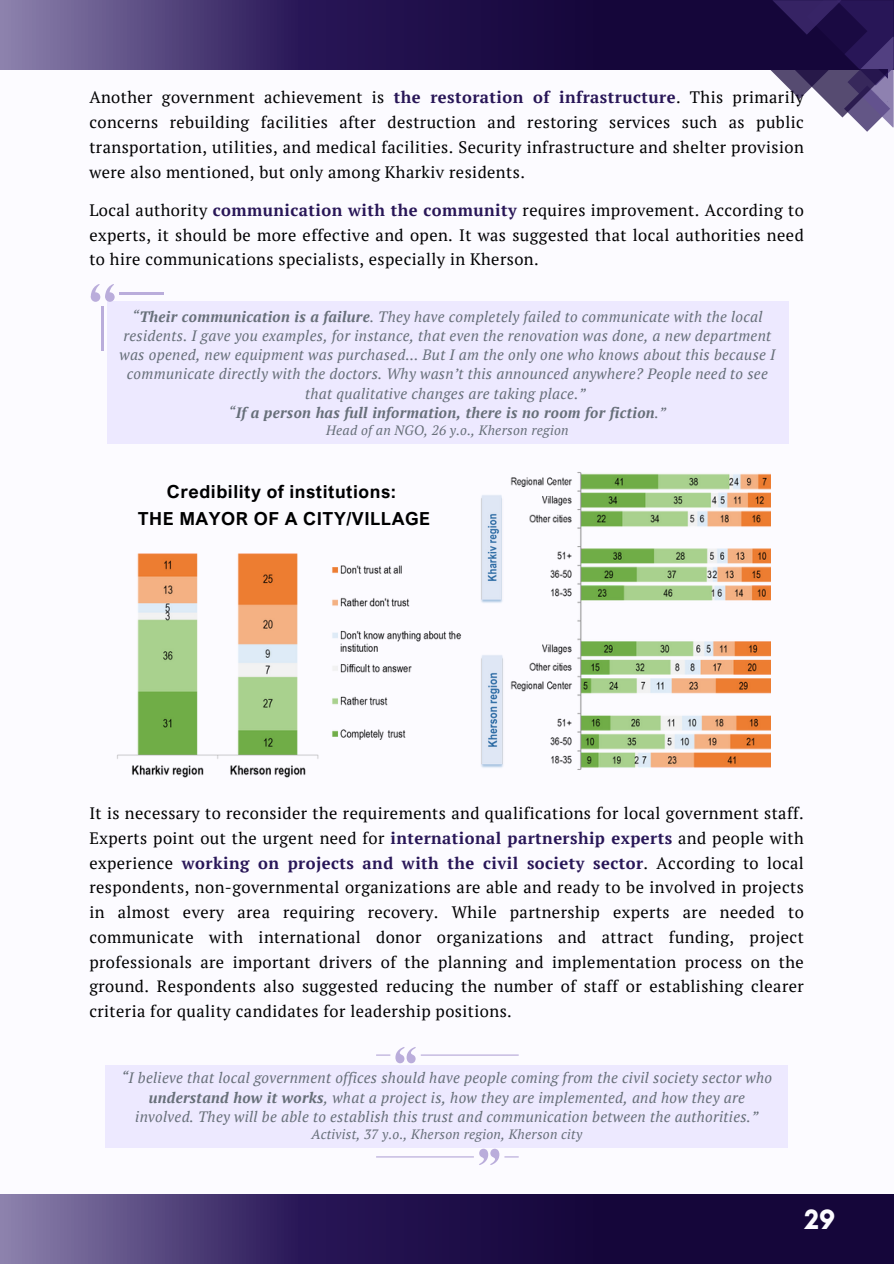
<style>
.page{position:relative;width:894px;height:1264px;background:#fff}
.page>*{position:absolute;margin:0;border:0;box-sizing:border-box;transform-origin:0 0}
.t1{font:700 28.5px "Glacial Indifference";color:#fcfbff}
.t2{font:700 18px/27px "Arial Nova";letter-spacing:.03em;color:#000;text-align:center}
.t3{font:16.5px/24.8px "PT Serif";letter-spacing:.025em;color:#000;text-align:justify}
.t4{font:italic 15px/19.2px "PT Serif";letter-spacing:.02em;color:#676f79;text-align:center}
.t5{font:italic 700 15px "PT Serif";letter-spacing:.02em;color:#676f79}
.t6{font:italic 13.5px "PT Serif";letter-spacing:.02em;color:#676f79}
.s1{font-weight:700;color:#281657}
.s2{font-weight:700}
.s3{font-weight:400}
</style>
<div class="page">
<div style="left:0;top:0;width:893px;height:1263px;background:#fcfbff"></div>
<div style="left:107px;top:302px;width:681px;height:142px;background:#ede9ff"></div>
<svg style="left:105px;top:292px;width:10px;height:10px"></svg>
<svg style="left:90px;top:284px;width:24px;height:16px"></svg>
<hr style="left:102px;top:307px;width:2px;height:44px;background:#baaddb">
<hr style="left:120px;top:292px;width:44px;height:2px;background:#baaddb">
<img style="left:510px;top:472px;width:259px;height:298px">
<img style="left:117px;top:553px;width:345px;height:225px">
<div style="left:106px;top:1064px;width:681px;height:83px;background:#ede9ff"></div>
<svg style="left:376px;top:1047px;width:142px;height:118px"></svg>
<svg style="left:0;top:0;width:731px;height:69px"></svg>
<svg style="left:731px;top:0;width:162px;height:132px"></svg>
<svg style="left:0;top:1194px;width:893px;height:69px"></svg>
<img style="left:481px;top:495px;width:22px;height:108px">
<img style="left:481px;top:655px;width:22px;height:113px">
<p class="t3" style="left:89px;top:85px;width:715px">Another government achievement is <span class="s1">the restoration of infrastructure</span>. This primarily concerns rebuilding facilities after destruction and restoring services such as public transportation, utilities, and medical facilities. Security infrastructure and shelter provision were also mentioned, but only among Kharkiv residents.</p>
<p class="t3" style="left:89px;top:197px;width:715px">Local authority <span class="s1">communication with the community</span> requires improvement. According to experts, it should be more effective and open. It was suggested that local authorities need to hire communications specialists, especially in Kherson.</p>
<p class="t4" style="left:119px;top:307px;width:657px">“<span class="s2">Their communication is a failure</span>. They have completely failed to communicate with the local residents. I gave you examples, for instance, that even the renovation was done, a new department was opened, new equipment was purchased... But I am the only one who knows about this because I communicate directly with the doctors. Why wasn’t this announced anywhere? People need to see that qualitative changes are taking place.”</p>
<p class="t5" style="left:228px;top:402px;width:439px"><span class="s3">“</span>If a person has full information, there is no room for fiction<span class="s3">.”</span></p>
<h2 class="t6" style="left:326px;top:420px;width:244px">Head of an NGO, 26 y.o., Kherson region</h2>
<h1 class="t2" style="left:138px;top:477px;width:294px">Credibility of institutions:<br>THE MAYOR OF A CITY/VILLAGE</h1>
<p class="t3" style="left:89px;top:800px;width:715px">It is necessary to reconsider the requirements and qualifications for local government staff.<br>Experts point out the urgent need for <span class="s1">international partnership experts</span> and people with experience <span class="s1">working on projects and with the civil society sector</span>. According to local respondents, non-governmental organizations are able and ready to be involved in projects in almost every area requiring recovery. While partnership experts are needed to communicate with international donor organizations and attract funding, project professionals are important drivers of the planning and implementation process on the ground. Respondents also suggested reducing the number of staff or establishing clearer criteria for quality candidates for leadership positions.</p>
<p class="t4" style="left:121px;top:1068px;width:652px">“I believe that local government offices should have people coming from the civil society sector who <span class="s2">understand how it works</span>, what a project is, how they are implemented, and how they are involved. They will be able to establish this trust and communication between the authorities.”</p>
<p class="t6" style="left:311px;top:1124px;width:272px">Activist, 37 y.o., Kherson region, Kherson city</p>
<h2 class="t1" style="left:804px;top:1201px;width:32px">29</h2>
</div>
